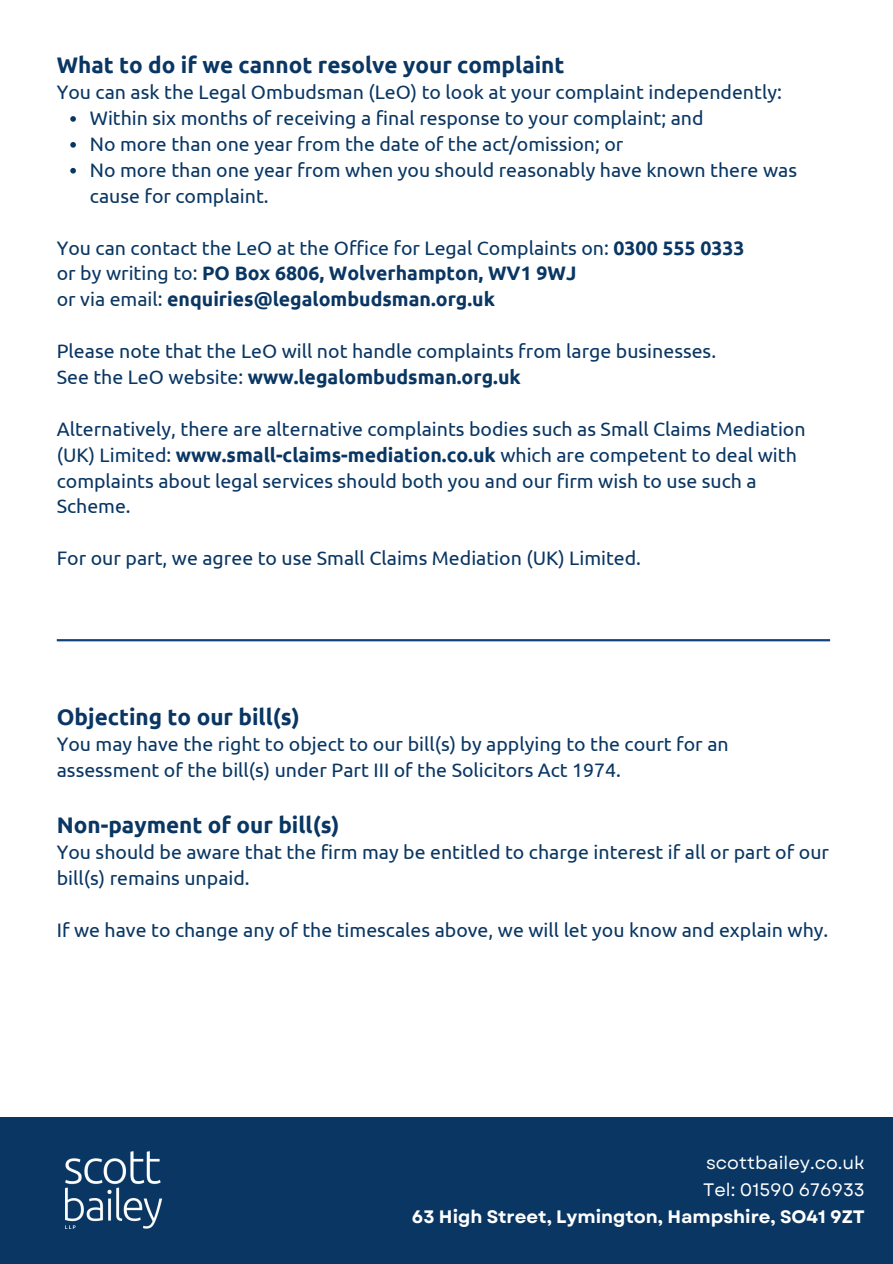
<style>
.page{position:relative;width:893px;height:1264px;background:#fff}
.page>*{position:absolute;margin:0;border:0;box-sizing:border-box;transform-origin:0 0}
.t1{font:700 22.5px "Ubuntu";color:#093663}
.t2{font:19.5px/25.8px "Ubuntu";color:#093663}
.t3{font:700 18px/27px "Garet";color:#fff;text-align:right}
.s1{font-weight:700}
.s2{font-weight:400}
</style>
<div class="page">
<div style="left:0;top:1117px;width:892px;height:146px;background:#093663"></div>
<img style="left:66px;top:1151px;width:97px;height:77px">
<svg style="left:70px;top:116px;width:6px;height:6px"></svg>
<svg style="left:70px;top:142px;width:6px;height:6px"></svg>
<svg style="left:70px;top:168px;width:6px;height:5px"></svg>
<hr style="left:57px;top:639px;width:773px;height:2px;background:#12417e">
<h1 class="t1" style="left:57px;top:52px;width:509px">What to do if we cannot resolve your complaint</h1>
<h1 class="t2" style="left:57px;top:79px;width:726px">You can ask the Legal Ombudsman (LeO) to look at your complaint independently:</h1>
<h1 class="t2" style="left:90px;top:105px;width:615px">Within six months of receiving a final response to your complaint; and</h1>
<h1 class="t2" style="left:90px;top:131px;width:535px">No more than one year from the date of the act/omission; or</h1>
<h1 class="t2" style="left:90px;top:157px;width:708px">No more than one year from when you should reasonably have known there was cause for complaint.</h1>
<h1 class="t2" style="left:57px;top:234px;width:689px">You can contact the LeO at the Office for Legal Complaints on: <span class="s1">0300 555 0333 </span>or by writing to: <span class="s1">PO Box 6806, Wolverhampton, WV1 9WJ<br></span>or via email: <span class="s1">enquiries@legalombudsman.org.uk</span></h1>
<h1 class="t2" style="left:57px;top:338px;width:660px">Please note that the LeO will not handle complaints from large businesses.<br>See the LeO website: <span class="s1">www.legalombudsman.org.uk</span></h1>
<h1 class="t2" style="left:57px;top:415px;width:750px">Alternatively, there are alternative complaints bodies such as Small Claims Mediation (UK) Limited: <span class="s1">www.small-claims-mediation.co.uk</span> which are competent to deal with complaints about legal services should both you and our firm wish to use such a Scheme.</h1>
<h1 class="t2" style="left:57px;top:545px;width:585px">For our part, we agree to use Small Claims Mediation (UK) Limited.</h1>
<h1 class="t1" style="left:57px;top:704px;width:244px">Objecting to our bill(s)</h1>
<h1 class="t2" style="left:57px;top:730px;width:673px">You may have the right to object to our bill(s) by applying to the court for an assessment of the bill(s) under Part III of the Solicitors Act 1974.</h1>
<h1 class="t1" style="left:57px;top:812px;width:284px">Non-payment of our bill(s)</h1>
<h1 class="t2" style="left:57px;top:838px;width:773px">You should be aware that the firm may be entitled to charge interest if all or part of our bill(s) remains unpaid.</h1>
<h1 class="t2" style="left:57px;top:916px;width:773px">If we have to change any of the timescales above, we will let you know and explain why.</h1>
<p class="t3" style="left:412px;top:1148px;width:454px"><span class="s2">scottbailey.co.uk<br>Tel: 01590 676933<br></span>63 High Street, Lymington, Hampshire, SO41 9ZT</p>
</div>
